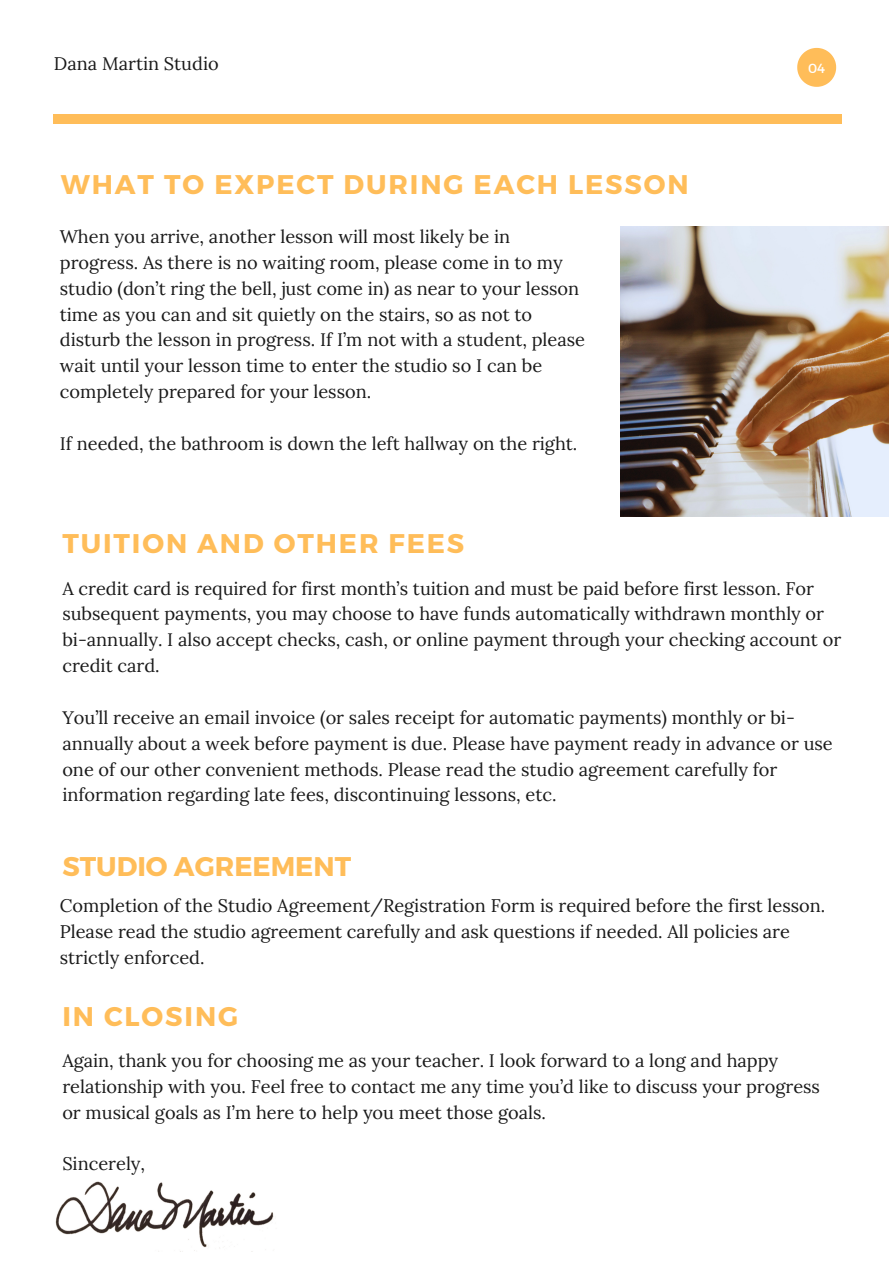
<style>
.page{position:relative;width:893px;height:1264px;background:#fff}
.page>*{position:absolute;margin:0;border:0;box-sizing:border-box;transform-origin:0 0}
.t1{font:700 27px "Montserrat";letter-spacing:.07em;color:#ffbd59}
.t2{font:700 27px "Montserrat";color:#ffbd59}
.t3{font:18.15px/25.8px "Lora";color:#191919}
.t4{font:13.2px "Montserrat";color:#fff}
</style>
<div class="page">
<div style="left:53px;top:115px;width:788px;height:9px;background:#ffbd59"></div>
<svg style="left:797px;top:48px;width:39px;height:39px"></svg>
<img style="left:621px;top:226px;width:267px;height:290px">
<img style="left:55px;top:1181px;width:219px;height:70px">
<p class="t3" style="left:54px;top:51px;width:166px">Dana Martin Studio</p>
<p class="t4" style="left:808px;top:59px;width:19px">04</p>
<h1 class="t1" style="left:61px;top:167px;width:629px">WHAT TO EXPECT DURING EACH LESSON</h1>
<p class="t3" style="left:60px;top:223px;width:526px">When you arrive, another lesson will most likely be in progress. As there is no waiting room, please come in to my studio (don’t ring the bell, just come in) as near to your lesson time as you can and sit quietly on the stairs, so as not to disturb the lesson in progress. If I’m not with a student, please wait until your lesson time to enter the studio so I can be completely prepared for your lesson.</p>
<p class="t3" style="left:60px;top:430px;width:519px">If needed, the bathroom is down the left hallway on the right.</p>
<h1 class="t1" style="left:62px;top:526px;width:403px">TUITION AND OTHER FEES</h1>
<p class="t3" style="left:62px;top:575px;width:780px">A credit card is required for first month’s tuition and must be paid before first lesson. For subsequent payments, you may choose to have funds automatically withdrawn monthly or bi-annually. I also accept checks, cash, or online payment through your checking account or credit card.</p>
<p class="t3" style="left:62px;top:704px;width:772px">You’ll receive an email invoice (or sales receipt for automatic payments) monthly or bi&shy;annually about a week before payment is due. Please have payment ready in advance or use one of our other convenient methods. Please read the studio agreement carefully for information regarding late fees, discontinuing lessons, etc.</p>
<h1 class="t2" style="left:62px;top:848px;width:290px">STUDIO AGREEMENT</h1>
<p class="t3" style="left:60px;top:892px;width:766px">Completion of the Studio Agreement/Registration Form is required before the first lesson.<br>Please read the studio agreement carefully and ask questions if needed. All policies are strictly enforced.</p>
<h1 class="t1" style="left:62px;top:999px;width:177px">IN CLOSING</h1>
<p class="t3" style="left:62px;top:1047px;width:759px">Again, thank you for choosing me as your teacher. I look forward to a long and happy relationship with you. Feel free to contact me any time you’d like to discuss your progress or musical goals as I’m here to help you meet those goals.</p>
<p class="t3" style="left:62px;top:1150px;width:84px">Sincerely,</p>
</div>
